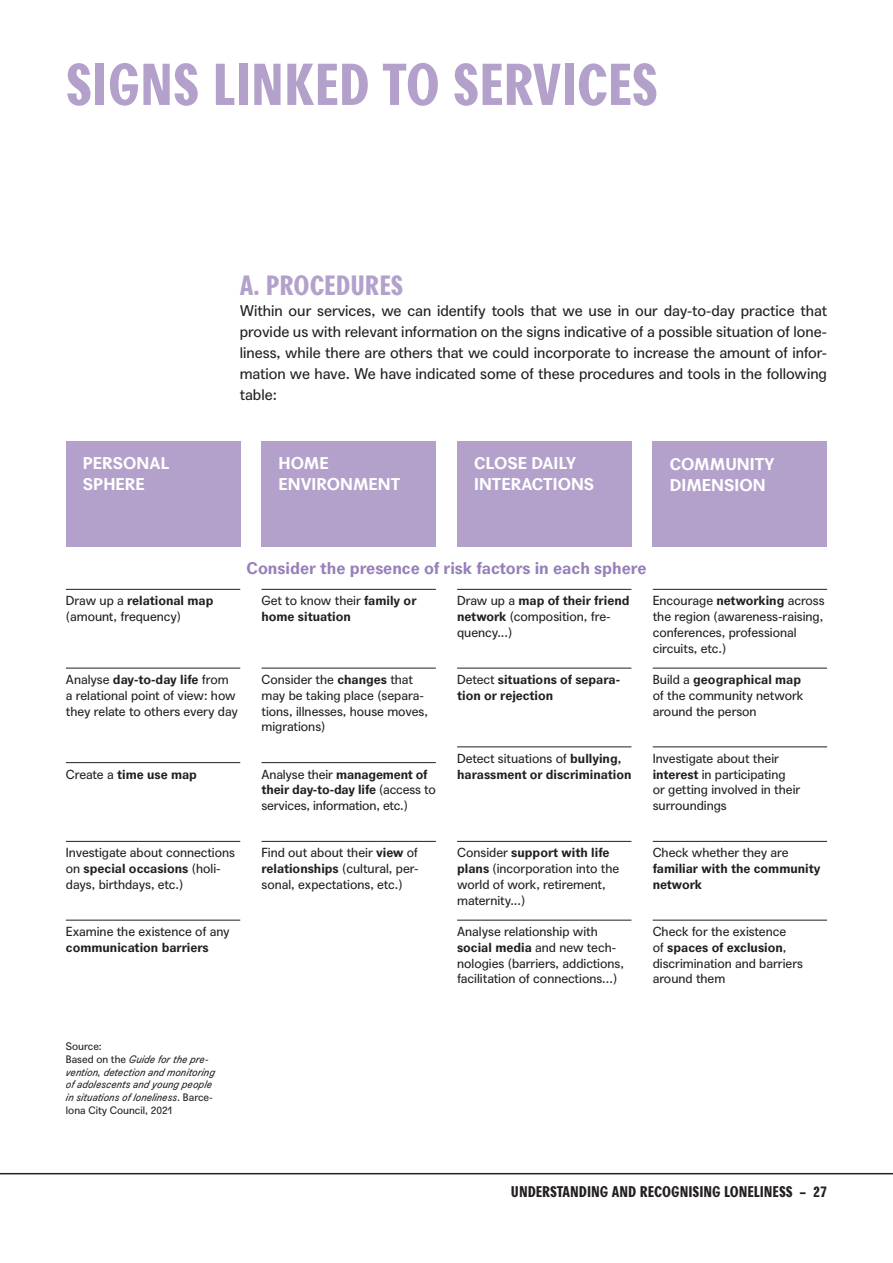
<style>
.page{position:relative;width:893px;height:1263px;background:#fff}
.page>*{position:absolute;margin:0;border:0;box-sizing:border-box;transform-origin:0 0}
.t1{font:57px "Agipo Bold Cond";color:#b3a1cb}
.t2{font:27px "Agipo Bold Cond";color:#b3a1cb}
.t3{font:700 16.5px/21px "Agipo";color:#fff}
.t4{font:700 16.5px "Agipo";color:#9680b9}
.t5{font:15px/21px "Agipo";color:#231f20;text-align:justify}
.t6{font:15px "Agipo Bold Cond";color:#231f20}
.t7{font:12.75px/15.8px "Agipo";color:#231f20}
.t8{font:700 12.75px/15.8px "Agipo";color:#231f20}
.t9{font:italic 10.5px/12.8px "Agipo";color:#231f20}
.s1{font-weight:700}
.s2{font-weight:400}
.s3{font-style:normal}
</style>
<div class="page">
<hr style="left:0;top:1173px;width:893px;height:1px;background:#231f20">
<div style="left:66px;top:442px;width:174px;height:105px;background:#b3a1cb"></div>
<div style="left:261px;top:442px;width:175px;height:105px;background:#b3a1cb"></div>
<div style="left:457px;top:442px;width:174px;height:105px;background:#b3a1cb"></div>
<div style="left:653px;top:442px;width:174px;height:105px;background:#b3a1cb"></div>
<hr style="left:66px;top:589px;width:174px;height:1px;background:#231f20">
<hr style="left:66px;top:668px;width:174px;height:1px;background:#231f20">
<hr style="left:66px;top:762px;width:174px;height:1px;background:#231f20">
<hr style="left:66px;top:841px;width:174px;height:1px;background:#231f20">
<hr style="left:66px;top:920px;width:174px;height:1px;background:#231f20">
<hr style="left:261px;top:589px;width:175px;height:1px;background:#231f20">
<hr style="left:261px;top:668px;width:175px;height:1px;background:#231f20">
<hr style="left:261px;top:762px;width:175px;height:1px;background:#231f20">
<hr style="left:261px;top:841px;width:175px;height:1px;background:#231f20">
<hr style="left:457px;top:589px;width:174px;height:1px;background:#231f20">
<hr style="left:457px;top:668px;width:174px;height:1px;background:#231f20">
<hr style="left:457px;top:746px;width:174px;height:1px;background:#231f20">
<hr style="left:457px;top:841px;width:174px;height:1px;background:#231f20">
<hr style="left:457px;top:920px;width:174px;height:1px;background:#231f20">
<hr style="left:653px;top:589px;width:174px;height:1px;background:#231f20">
<hr style="left:653px;top:668px;width:174px;height:1px;background:#231f20">
<hr style="left:653px;top:746px;width:174px;height:1px;background:#231f20">
<hr style="left:653px;top:841px;width:174px;height:1px;background:#231f20">
<hr style="left:653px;top:920px;width:174px;height:1px;background:#231f20">
<h1 class="t1" style="left:66px;top:40px;width:594px">SIGNS LINKED TO SERVICES</h1>
<h2 class="t2" style="left:240px;top:264px;width:165px">A. PROCEDURES</h2>
<p class="t5" style="left:240px;top:299px;width:589px">Within our services, we can identify tools that we use in our day-to-day practice that provide us with relevant information on the signs indicative of a possible situation of lone&shy;liness, while there are others that we could incorporate to increase the amount of infor&shy;mation we have. We have indicated some of these procedures and tools in the following table:</p>
<p class="t3" style="left:83px;top:451px;width:88px">PERSONAL<br>SPHERE</p>
<p class="t3" style="left:279px;top:451px;width:123px">HOME<br>ENVIRONMENT</p>
<p class="t3" style="left:474px;top:451px;width:122px">CLOSE DAILY<br>INTERACTIONS</p>
<p class="t3" style="left:670px;top:453px;width:106px">COMMUNITY<br>DIMENSION</p>
<p class="t4" style="left:246px;top:555px;width:401px">Consider the presence of risk factors in each sphere</p>
<p class="t7" style="left:66px;top:592px;width:149px">Draw up a <span class="s1">relational map </span>(amount, frequency)</p>
<p class="t7" style="left:66px;top:671px;width:174px">Analyse <span class="s1">day-to-day life</span> from a relational point of view: how they relate to others every day</p>
<p class="t8" style="left:66px;top:765px;width:133px"><span class="s2">Create a</span> time use map</p>
<p class="t7" style="left:66px;top:844px;width:171px">Investigate about connections on <span class="s1">special occasions</span> (holi&shy;days, birthdays, etc.)</p>
<p class="t7" style="left:66px;top:923px;width:165px">Examine the existence of any</p>
<p class="t8" style="left:66px;top:938px;width:144px">communication barriers</p>
<p class="t8" style="left:261px;top:592px;width:156px"><span class="s2">Get to know their</span> family or home situation</p>
<p class="t7" style="left:261px;top:671px;width:168px">Consider the <span class="s1">changes</span> that may be taking place (separa&shy;tions, illnesses, house moves, migrations)</p>
<p class="t7" style="left:261px;top:765px;width:176px">Analyse their <span class="s1">management of their day-to-day life</span> (access to services, information, etc.)</p>
<p class="t7" style="left:261px;top:844px;width:159px;text-align:justify">Find out about their <span class="s1">view</span> of <span class="s1">relationships</span> (cultural, per&shy;sonal, expectations, etc.)</p>
<p class="t7" style="left:457px;top:592px;width:174px">Draw up a <span class="s1">map of their friend network</span> (composition, fre&shy;quency...)</p>
<p class="t8" style="left:457px;top:671px;width:165px"><span class="s2">Detect</span> situations of separa&shy;tion or rejection</p>
<p class="t8" style="left:457px;top:749px;width:176px"><span class="s2">Detect situations of</span> bullying, harassment or discrimination</p>
<p class="t7" style="left:457px;top:844px;width:164px">Consider <span class="s1">support with life plans</span> (incorporation into the world of work, retirement, maternity...)</p>
<p class="t7" style="left:457px;top:923px;width:168px">Analyse relationship with <span class="s1">social media</span> and new tech&shy;nologies (barriers, addictions, facilitation of connections...)</p>
<p class="t7" style="left:653px;top:592px;width:174px">Encourage <span class="s1">networking</span> across the region (awareness-raising, conferences, professional circuits, etc.)</p>
<p class="t7" style="left:653px;top:671px;width:152px">Build a <span class="s1">geographical map </span>of the community network around the person</p>
<p class="t7" style="left:653px;top:749px;width:149px">Investigate about their <span class="s1">interest</span> in participating or getting involved in their surroundings</p>
<p class="t7" style="left:653px;top:844px;width:137px">Check whether they are</p>
<p class="t8" style="left:653px;top:860px;width:169px">familiar with the community network</p>
<p class="t7" style="left:653px;top:923px;width:152px">Check for the existence<br>of <span class="s1">spaces of exclusion</span>, discrimination and barriers around them</p>
<p class="t9" style="left:66px;top:1039px;width:151px"><span class="s3">Source:<br>Based on the</span> Guide for the pre&shy;vention, detection and monitoring of adolescents and young people in situations of loneliness<span class="s3">. Barce&shy;lona City Council, 2021</span></p>
<p class="t6" style="left:511px;top:1180px;width:318px">UNDERSTANDING AND RECOGNISING LONELINESS – 27</p>
</div>
